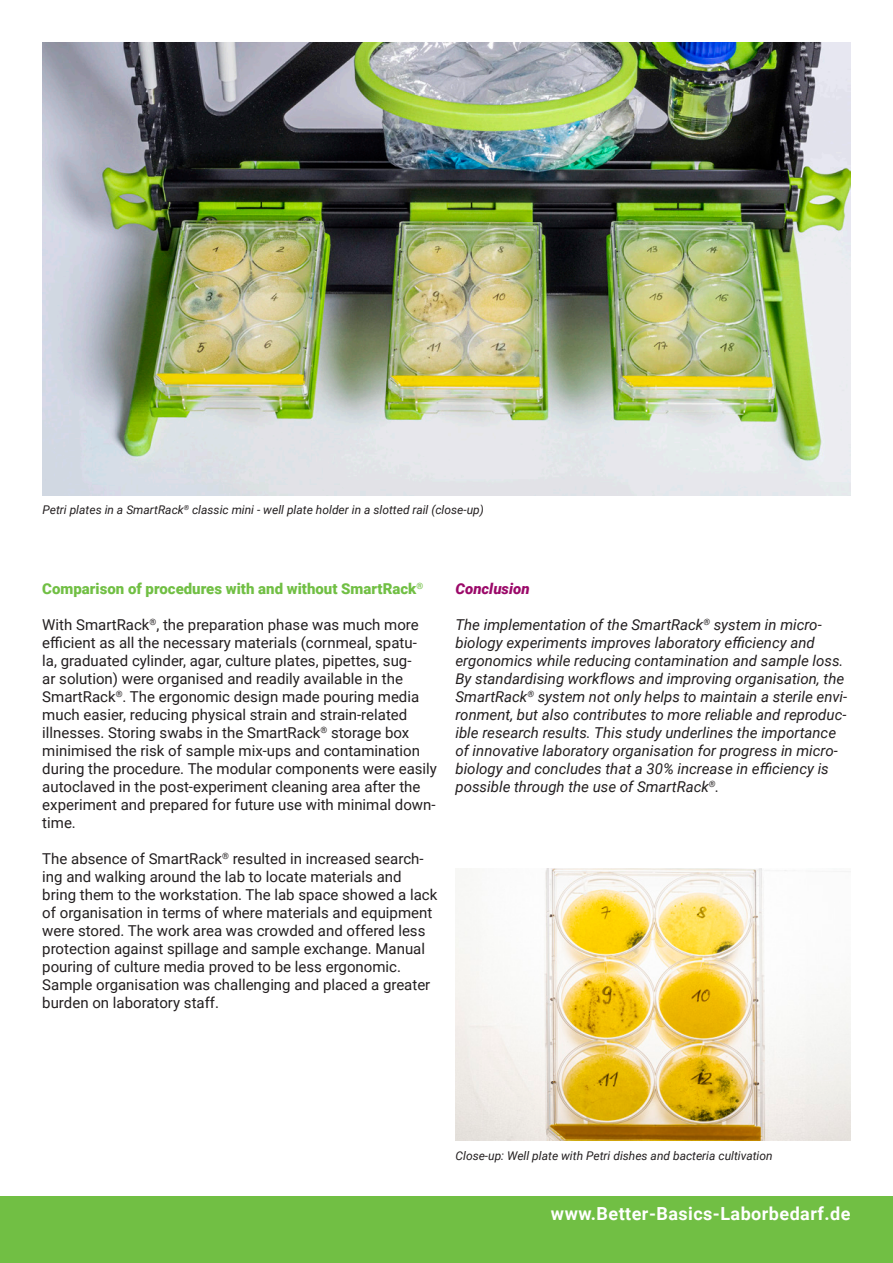
<style>
.page{position:relative;width:893px;height:1263px;background:#fff}
.page>*{position:absolute;margin:0;border:0;box-sizing:border-box;transform-origin:0 0}
.t1{font:700 18px "Roboto";letter-spacing:.025em;color:#fff}
.t2{font:15px/18px "Roboto";color:#231f20}
.t3{font:italic 15px/18px "Roboto";color:#231f20}
.t4{font:900 15px "Roboto";color:#71bf44}
.t5{font:italic 900 15px "Roboto";color:#9b0969}
.t6{font:italic 12px "Roboto";color:#231f20}
</style>
<div class="page">
<div style="left:0;top:1196px;width:893px;height:67px;background:#71bf44"></div>
<img style="left:43px;top:43px;width:807px;height:452px">
<img style="left:455px;top:869px;width:395px;height:271px">
<p class="t6" style="left:42px;top:501px;width:443px">Petri plates in a SmartRack<sup>®</sup> classic mini - well plate holder in a slotted rail (close-up)</p>
<p class="t4" style="left:42px;top:578px;width:383px">Comparison of procedures with and without SmartRack<sup>®</sup></p>
<p class="t2" style="left:42px;top:615px;width:396px">With SmartRack<sup>®</sup>, the preparation phase was much more efficient as all the necessary materials (cornmeal, spatu-<br>la, graduated cylinder, agar, culture plates, pipettes, sug-<br>ar solution) were organised and readily available in the SmartRack<sup>®</sup>. The ergonomic design made pouring media much easier, reducing physical strain and strain-related illnesses. Storing swabs in the SmartRack<sup>®</sup> storage box minimised the risk of sample mix-ups and contamination during the procedure. The modular components were easily autoclaved in the post-experiment cleaning area after the experiment and prepared for future use with minimal down&shy;time.</p>
<p class="t2" style="left:42px;top:849px;width:396px">The absence of SmartRack<sup>®</sup> resulted in increased search&shy;ing and walking around the lab to locate materials and bring them to the workstation. The lab space showed a lack of organisation in terms of where materials and equipment were stored. The work area was crowded and offered less protection against spillage and sample exchange. Manual pouring of culture media proved to be less ergonomic.<br>Sample organisation was challenging and placed a greater burden on laboratory staff.</p>
<p class="t5" style="left:455px;top:578px;width:76px">Conclusion</p>
<p class="t3" style="left:455px;top:615px;width:393px">The implementation of the SmartRack<sup>®</sup> system in micro&shy;biology experiments improves laboratory efficiency and ergonomics while reducing contamination and sample loss.<br>By standardising workflows and improving organisation, the SmartRack<sup>®</sup> system not only helps to maintain a sterile envi&shy;ronment, but also contributes to more reliable and reproduc&shy;ible research results. This study underlines the importance of innovative laboratory organisation for progress in micro&shy;biology and concludes that a 30% increase in efficiency is possible through the use of SmartRack<sup>®</sup>.</p>
<p class="t6" style="left:455px;top:1148px;width:319px">Close-up: Well plate with Petri dishes and bacteria cultivation</p>
<p class="t1" style="left:551px;top:1201px;width:301px">www.Better-Basics-Laborbedarf.de</p>
</div>
